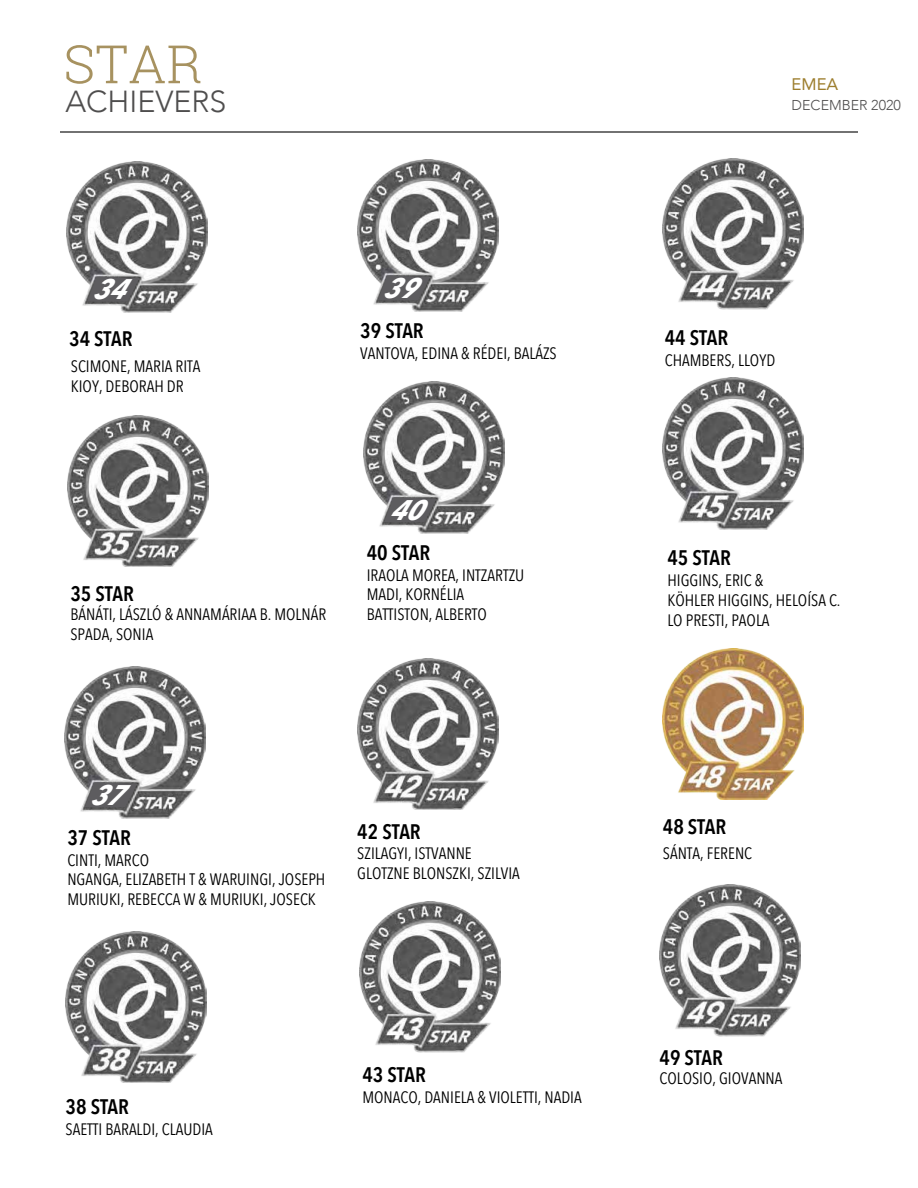
<style>
.page{position:relative;width:918px;height:1188px;background:#fff}
.page>*{position:absolute;margin:0;border:0;box-sizing:border-box;transform-origin:0 0}
.t1{font:300 52.95px "Roboto Slab";color:#a79260}
.t2{font:300 30.3px "Avenir";color:#4f4e4e}
.t3{font:italic 700 28.35px "Avenir Next Condensed";color:#fff;scale:1.11 1}
.t4{font:600 21px "Avenir Next Condensed";color:#000}
.t5{font:16.65px "Avenir";color:#9d7e2e}
.t6{font:16.5px/19.8px "Avenir Next Condensed";color:#000}
.t7{font:300 14.25px "Avenir";color:#4e4d4d}
</style>
<div class="page">
<img style="left:67px;top:161px;width:141px;height:151px">
<svg style="left:87px;top:277px;width:52px;height:25px"></svg>
<img style="left:67px;top:416px;width:141px;height:151px">
<img style="left:66px;top:932px;width:140px;height:151px">
<img style="left:64px;top:667px;width:141px;height:151px">
<svg style="left:85px;top:782px;width:52px;height:25px"></svg>
<img style="left:364px;top:382px;width:141px;height:151px">
<svg style="left:384px;top:497px;width:52px;height:25px"></svg>
<img style="left:357px;top:160px;width:141px;height:151px">
<svg style="left:378px;top:276px;width:52px;height:25px"></svg>
<img style="left:357px;top:659px;width:141px;height:151px">
<hr style="left:61px;top:131px;width:797px;height:2px;background:#727272">
<img style="left:360px;top:901px;width:141px;height:151px">
<img style="left:662px;top:158px;width:141px;height:151px">
<img style="left:662px;top:378px;width:141px;height:151px">
<img style="left:663px;top:648px;width:141px;height:152px">
<img style="left:660px;top:885px;width:140px;height:151px">
<h1 class="t1" style="left:64px;top:28px;width:140px">STAR</h1>
<h2 class="t2" style="left:65px;top:83px;width:162px">ACHIEVERS</h2>
<h3 class="t3" style="left:92px;top:272px;width:43px">34</h3>
<p class="t4" style="left:69px;top:321px;width:65px">34 STAR</p>
<p class="t6" style="left:71px;top:356px;width:131px">SCIMONE, MARIA RITA<br>KIOY, DEBORAH DR</p>
<h3 class="t3" style="left:383px;top:270px;width:43px">39</h3>
<p class="t4" style="left:360px;top:313px;width:65px">39 STAR</p>
<p class="t6" style="left:360px;top:342px;width:198px">VANTOVA, EDINA &amp; RÉDEI, BALÁZS</p>
<p class="t4" style="left:70px;top:575px;width:65px">35 STAR</p>
<p class="t6" style="left:70px;top:604px;width:257px">BÁNÁTI, LÁSZLÓ &amp; ANNAMÁRIAA B. MOLNÁR<br>SPADA, SONIA</p>
<h3 class="t3" style="left:389px;top:492px;width:43px">40</h3>
<p class="t4" style="left:367px;top:535px;width:65px">40 STAR</p>
<p class="t6" style="left:367px;top:564px;width:159px">IRAOLA MOREA, INTZARTZU<br>MADI, KORNÉLIA<br>BATTISTON, ALBERTO</p>
<h3 class="t3" style="left:90px;top:777px;width:43px">37</h3>
<p class="t4" style="left:67px;top:820px;width:65px">37 STAR</p>
<p class="t6" style="left:67px;top:849px;width:260px">CINTI, MARCO<br>NGANGA, ELIZABETH T &amp; WARUINGI, JOSEPH<br>MURIUKI, REBECCA W &amp; MURIUKI, JOSECK</p>
<p class="t4" style="left:357px;top:813px;width:65px">42 STAR</p>
<p class="t6" style="left:357px;top:843px;width:164px">SZILAGYI, ISTVANNE<br>GLOTZNE BLONSZKI, SZILVIA</p>
<p class="t4" style="left:66px;top:1089px;width:65px">38 STAR</p>
<p class="t6" style="left:66px;top:1118px;width:149px">SAETTI BARALDI, CLAUDIA</p>
<p class="t4" style="left:362px;top:1057px;width:65px">43 STAR</p>
<p class="t6" style="left:362px;top:1086px;width:221px">MONACO, DANIELA &amp; VIOLETTI, NADIA</p>
<p class="t5" style="left:792px;top:71px;width:48px">EMEA</p>
<p class="t7" style="left:792px;top:97px;width:111px">DECEMBER 2020</p>
<p class="t4" style="left:665px;top:320px;width:65px">44 STAR</p>
<p class="t6" style="left:665px;top:349px;width:112px">CHAMBERS, LLOYD</p>
<p class="t4" style="left:667px;top:540px;width:65px">45 STAR</p>
<p class="t6" style="left:667px;top:570px;width:175px">HIGGINS, ERIC &amp;<br>KÖHLER HIGGINS, HELOÍSA C.<br>LO PRESTI, PAOLA</p>
<p class="t4" style="left:663px;top:808px;width:65px">48 STAR</p>
<p class="t6" style="left:663px;top:842px;width:91px">SÁNTA, FERENC</p>
<p class="t4" style="left:660px;top:1039px;width:65px">49 STAR</p>
<p class="t6" style="left:660px;top:1067px;width:125px">COLOSIO, GIOVANNA</p>
</div>
